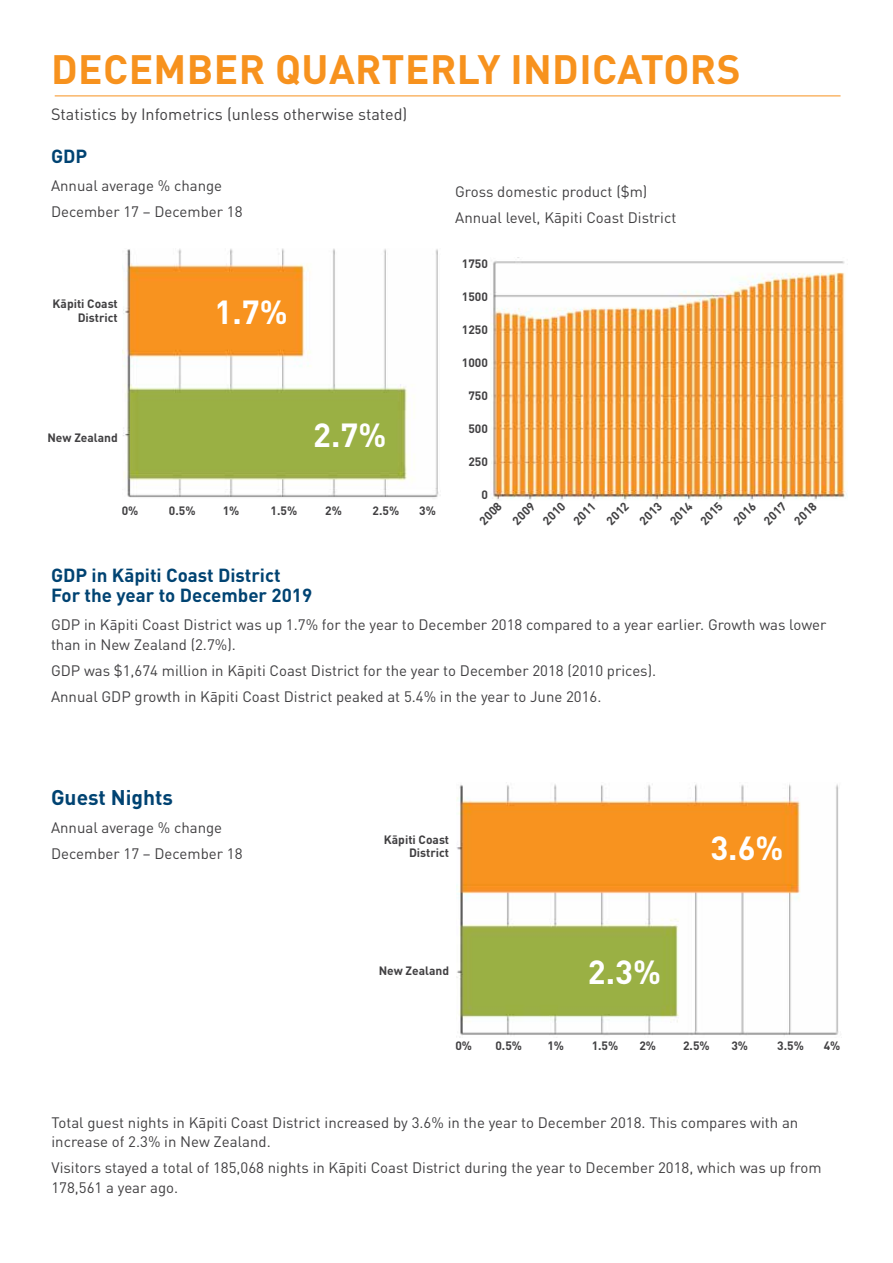
<style>
.page{position:relative;width:893px;height:1263px;background:#fff}
.page>*{position:absolute;margin:0;border:0;box-sizing:border-box;transform-origin:0 0}
.t1{font:700 40.5px "DIN Pro";letter-spacing:.01em;color:#f7921e}
.t2{font:700 33px "DIN Pro";color:#fff}
.t3{font:700 21px "DIN Pro";color:#004372}
.t4{font:700 18.75px/20.2px "DIN Pro";color:#004372}
.t5{font:16.2px "DIN Pro";color:#414042}
.t6{font:15px/25.8px "DIN Pro";color:#414042}
.t7{font:700 12px/13.5px "DIN Pro";color:#414042}
</style>
<div class="page">
<hr style="left:55px;top:96px;width:785px;height:1px;background:#f7921e">
<img style="left:123px;top:248px;width:316px;height:250px">
<img style="left:491px;top:261px;width:357px;height:240px">
<img style="left:456px;top:784px;width:383px;height:254px">
<h1 class="t1" style="left:51px;top:36px;width:691px">DECEMBER QUARTERLY INDICATORS</h1>
<p class="t5" style="left:51px;top:101px;width:358px">Statistics by Infometrics (unless otherwise stated)</p>
<p class="t4" style="left:51px;top:144px;width:38px">GDP</p>
<p class="t6" style="left:51px;top:171px;width:193px">Annual average % change<br>December 17 – December 18</p>
<p class="t7" style="left:53px;top:295px;width:67px;text-align:right">Kāpiti Coast<br>District</p>
<p class="t7" style="left:47px;top:429px;width:72px">New Zealand</p>
<h2 class="t2" style="left:215px;top:285px;width:75px">1.7%</h2>
<h2 class="t2" style="left:313px;top:407px;width:75px">2.7%</h2>
<p class="t6" style="left:455px;top:177px;width:223px">Gross domestic product ($m)<br>Annual level, Kāpiti Coast District</p>
<p class="t7" style="left:462px;top:256px;width:28px">1750</p>
<p class="t7" style="left:462px;top:289px;width:28px">1500</p>
<p class="t7" style="left:462px;top:322px;width:28px">1250</p>
<p class="t7" style="left:462px;top:355px;width:28px">1000</p>
<p class="t7" style="left:468px;top:388px;width:21px">750</p>
<p class="t7" style="left:468px;top:420px;width:21px">500</p>
<p class="t7" style="left:468px;top:453px;width:21px">250</p>
<p class="t7" style="left:481px;top:486px;width:8px">0</p>
<p class="t7" style="left:122px;top:502px;width:18px">0%</p>
<p class="t7" style="left:169px;top:502px;width:28px">0.5%</p>
<p class="t7" style="left:223px;top:502px;width:18px">1%</p>
<p class="t7" style="left:271px;top:502px;width:28px">1.5%</p>
<p class="t7" style="left:325px;top:502px;width:18px">2%</p>
<p class="t7" style="left:373px;top:502px;width:28px">2.5%</p>
<p class="t7" style="left:419px;top:502px;width:18px">3%</p>
<p class="t7" style="left:489px;top:497px;width:28px;line-height:23.4px;text-indent:-23px;rotate:-45deg">2008<br>2009</p>
<p class="t7" style="left:551px;top:499px;width:28px;line-height:21.5px;text-indent:-21px;rotate:-45deg">2010<br>2011</p>
<p class="t7" style="left:616px;top:497px;width:28px;line-height:23.4px;text-indent:-23px;rotate:-45deg">2012<br>2013</p>
<p class="t7" style="left:678px;top:499px;width:28px;line-height:21.5px;text-indent:-21px;rotate:-45deg">2014<br>2015</p>
<p class="t7" style="left:730px;top:517px;width:28px;rotate:-45deg">2016</p>
<p class="t7" style="left:760px;top:517px;width:28px;rotate:-45deg">2017</p>
<p class="t7" style="left:790px;top:517px;width:28px;rotate:-45deg">2018</p>
<p class="t4" style="left:51px;top:563px;width:263px">GDP in Kāpiti Coast District<br>For the year to December 2019</p>
<p class="t6" style="left:51px;top:614px;width:777px;line-height:19.5px">GDP in Kāpiti Coast District was up 1.7% for the year to December 2018 compared to a year earlier. Growth was lower than in New Zealand (2.7%).</p>
<p class="t6" style="left:51px;top:656px;width:607px">GDP was $1,674 million in Kāpiti Coast District for the year to December 2018 (2010 prices).<br>Annual GDP growth in Kāpiti Coast District peaked at 5.4% in the year to June 2016.</p>
<h3 class="t3" style="left:51px;top:780px;width:123px">Guest Nights</h3>
<p class="t6" style="left:51px;top:813px;width:193px">Annual average % change<br>December 17 – December 18</p>
<p class="t7" style="left:384px;top:831px;width:67px;text-align:right">Kāpiti Coast<br>District</p>
<p class="t7" style="left:379px;top:962px;width:72px">New Zealand</p>
<h2 class="t2" style="left:588px;top:944px;width:75px">2.3%</h2>
<h2 class="t2" style="left:710px;top:820px;width:75px">3.6%</h2>
<p class="t7" style="left:455px;top:1037px;width:18px">0%</p>
<p class="t7" style="left:495px;top:1037px;width:28px">0.5%</p>
<p class="t7" style="left:547px;top:1037px;width:18px">1%</p>
<p class="t7" style="left:592px;top:1037px;width:28px">1.5%</p>
<p class="t7" style="left:639px;top:1037px;width:18px">2%</p>
<p class="t7" style="left:683px;top:1037px;width:28px">2.5%</p>
<p class="t7" style="left:731px;top:1037px;width:18px">3%</p>
<p class="t7" style="left:777px;top:1037px;width:28px">3.5%</p>
<p class="t7" style="left:824px;top:1037px;width:18px">4%</p>
<p class="t6" style="left:51px;top:1111px;width:748px;line-height:19.5px">Total guest nights in Kāpiti Coast District increased by 3.6% in the year to December 2018. This compares with an increase of 2.3% in New Zealand.</p>
<p class="t6" style="left:51px;top:1157px;width:772px;line-height:19.5px">Visitors stayed a total of 185,068 nights in Kāpiti Coast District during the year to December 2018, which was up from<br>178,561 a year ago.</p>
</div>
